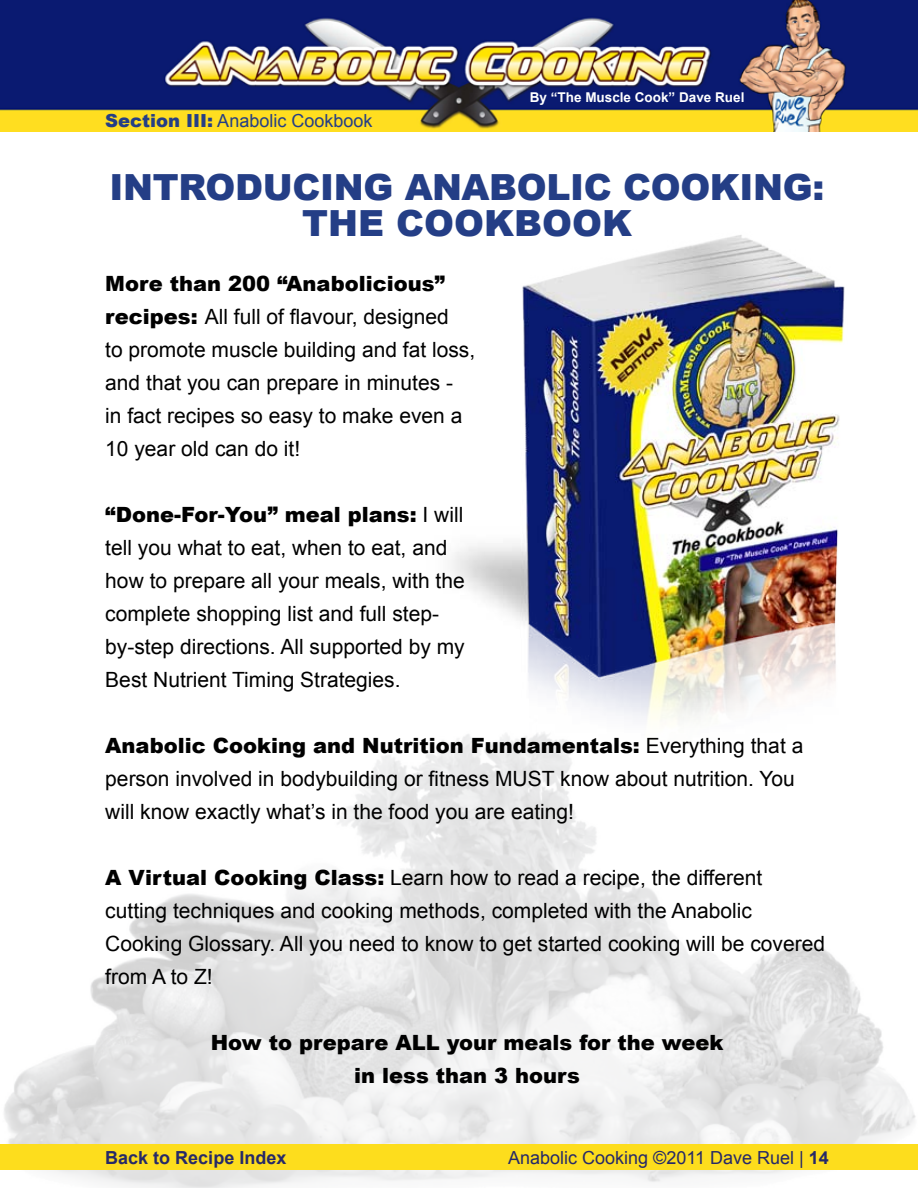
<style>
.page{position:relative;width:918px;height:1188px;background:#fff}
.page>*{position:absolute;margin:0;border:0;box-sizing:border-box;transform-origin:0 0}
.t1{font:900 36px/36px "Arial";letter-spacing:-.01em;color:#243e86;text-align:center}
.t2{font:21px/33px "Arial";color:#000}
.t3{font:900 21px/33px "Arial";color:#000;text-align:center}
.t4{font:18px "Arial";color:#262968}
.t5{font:18px "Arial";color:#243e86}
.t6{font:700 18px "Arial";color:#262968}
.t7{font:700 13.5px "Arial";color:#fff}
.s1{font-weight:900}
.s2{font-weight:700}
</style>
<div class="page">
<img style="left:0;top:755px;width:918px;height:433px">
<div style="left:0;top:1144px;width:918px;height:25px;background:#fddd1d"></div>
<img style="left:0;top:0;width:918px;height:131px">
<img style="left:408px;top:235px;width:467px;height:549px">
<p class="t5" style="left:105px;top:109px;width:269px"><span class="s1">Section III:</span> Anabolic Cookbook</p>
<p class="t7" style="left:530px;top:88px;width:216px">By “The Muscle Cook” Dave Ruel</p>
<h1 class="t1" style="left:110px;top:168px;width:716px">INTRODUCING ANABOLIC COOKING:<br>THE COOKBOOK</h1>
<p class="t2" style="left:105px;top:268px;width:371px"><span class="s1">More than 200 “Anabolicious” recipes:</span> All full of flavour, designed<br>to promote muscle building and fat loss, and that you can prepare in minutes -<br>in fact recipes so easy to make even a 10 year old can do it!</p>
<p class="t2" style="left:105px;top:499px;width:361px"><span class="s1">“Done-For-You” meal plans:</span> I will tell you what to eat, when to eat, and how to prepare all your meals, with the complete shopping list and full step&shy;by-step directions. All supported by my Best Nutrient Timing Strategies.</p>
<p class="t2" style="left:105px;top:730px;width:700px"><span class="s1">Anabolic Cooking and Nutrition Fundamentals:</span> Everything that a person involved in bodybuilding or fitness MUST know about nutrition. You will know exactly what’s in the food you are eating!</p>
<p class="t2" style="left:105px;top:862px;width:721px"><span class="s1">A Virtual Cooking Class:</span> Learn how to read a recipe, the different cutting techniques and cooking methods, completed with the Anabolic Cooking Glossary. All you need to know to get started cooking will be covered from A to Z!</p>
<p class="t3" style="left:211px;top:1025px;width:514px">How to prepare ALL your meals for the week in less than 3 hours</p>
<p class="t6" style="left:105px;top:1145px;width:183px">Back to Recipe Index</p>
<p class="t4" style="left:508px;top:1145px;width:322px">Anabolic Cooking ©2011 Dave Ruel | <span class="s2">14</span></p>
</div>
